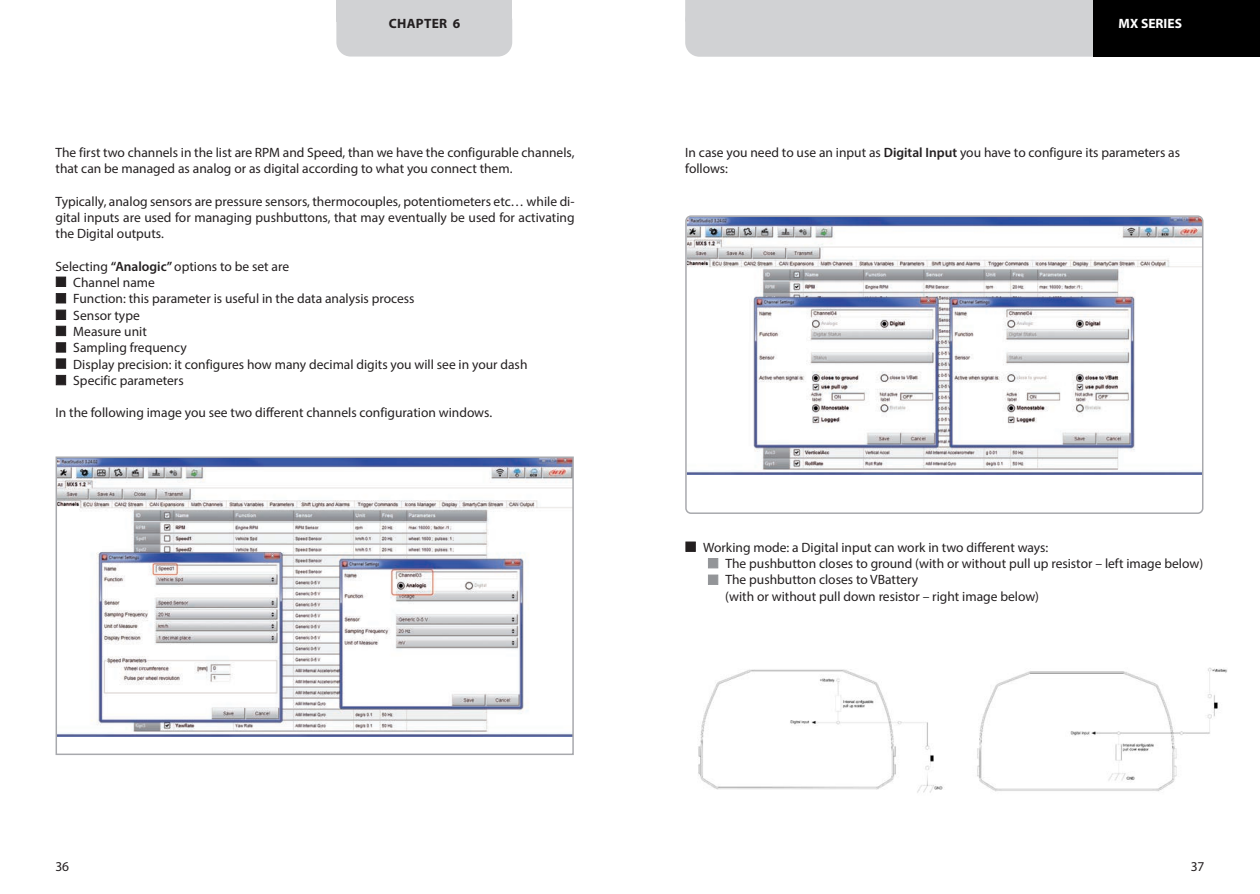
<style>
.page{position:relative;width:1260px;height:894px;background:#fff}
.page>*{position:absolute;margin:0;border:0;box-sizing:border-box;transform-origin:0 0}
.t1{font:13.5px/16.2px "Myriad Pro";color:#231f20}
.t2{font:700 13.5px "Myriad Pro";color:#fff}
.t3{font:700 13.5px "Myriad Pro";letter-spacing:.02em;color:#231f20}
.s1{font-weight:600}
.s2{color:#939598}
</style>
<div class="page">
<div style="left:685px;top:0;width:557px;height:22px;background:#d1d2d4"></div>
<div style="left:685px;top:7px;width:557px;height:50px;background:#d1d2d4;border-radius:14px"></div>
<div style="left:1092px;top:0;width:167px;height:57px;background:#000"></div>
<img style="left:59px;top:459px;width:511px;height:277px">
<div style="left:56px;top:456px;width:517px;height:299px;border:2px solid #a8a9ad"></div>
<svg style="left:685px;top:215px;width:518px;height:299px"></svg>
<div style="left:336px;top:0;width:176px;height:21px;background:#d1d2d4"></div>
<div style="left:336px;top:6px;width:176px;height:51px;background:#d1d2d4;border-radius:14px"></div>
<img style="left:698px;top:669px;width:245px;height:124px">
<img style="left:977px;top:667px;width:250px;height:125px">
<p class="t3" style="left:389px;top:19px;width:73px">CHAPTER 6</p>
<p class="t1" style="left:56px;top:145px;width:520px">The first two channels in the list are RPM and Speed, than we have the configurable channels, that can be managed as analog or as digital according to what you connect them.</p>
<p class="t1" style="left:56px;top:194px;width:520px;text-align:justify">Typically, analog sensors are pressure sensors, thermocouples, potentiometers etc… while di&shy;gital inputs are used for managing pushbuttons, that may eventually be used for activating the Digital outputs.</p>
<p class="t1" style="left:56px;top:259px;width:235px">Selecting <span class="s1">“Analogic”</span> options to be set are</p>
<p class="t1" style="left:56px;top:275px;width:101px">■ Channel name</p>
<p class="t1" style="left:56px;top:291px;width:360px">■ Function: this parameter is useful in the data analysis process</p>
<p class="t1" style="left:56px;top:308px;width:85px">■ Sensor type</p>
<p class="t1" style="left:56px;top:324px;width:92px">■ Measure unit</p>
<p class="t1" style="left:56px;top:340px;width:132px">■ Sampling frequency</p>
<p class="t1" style="left:56px;top:357px;width:473px">■ Display precision: it configures how many decimal digits you will see in your dash</p>
<p class="t1" style="left:56px;top:373px;width:129px">■ Specific parameters</p>
<p class="t1" style="left:56px;top:405px;width:438px">In the following image you see two different channels configuration windows.</p>
<p class="t2" style="left:1118px;top:19px;width:65px">MX SERIES</p>
<p class="t1" style="left:685px;top:145px;width:496px">In case you need to use an input as <span class="s1">Digital Input</span> you have to configure its parameters as follows:</p>
<p class="t1" style="left:685px;top:540px;width:364px">■ Working mode: a Digital input can work in two different ways:</p>
<p class="t1" style="left:708px;top:556px;width:496px"><span class="s2">■</span> The pushbutton closes to ground (with or without pull up resistor – left image below)</p>
<p class="t1" style="left:725px;top:572px;width:315px;text-indent:-17px"><span class="s2">■</span> The pushbutton closes to VBattery<br>(with or without pull down resistor – right image below)</p>
<p class="t1" style="left:56px;top:858px;width:15px">36</p>
<p class="t1" style="left:1190px;top:858px;width:15px">37</p>
</div>
